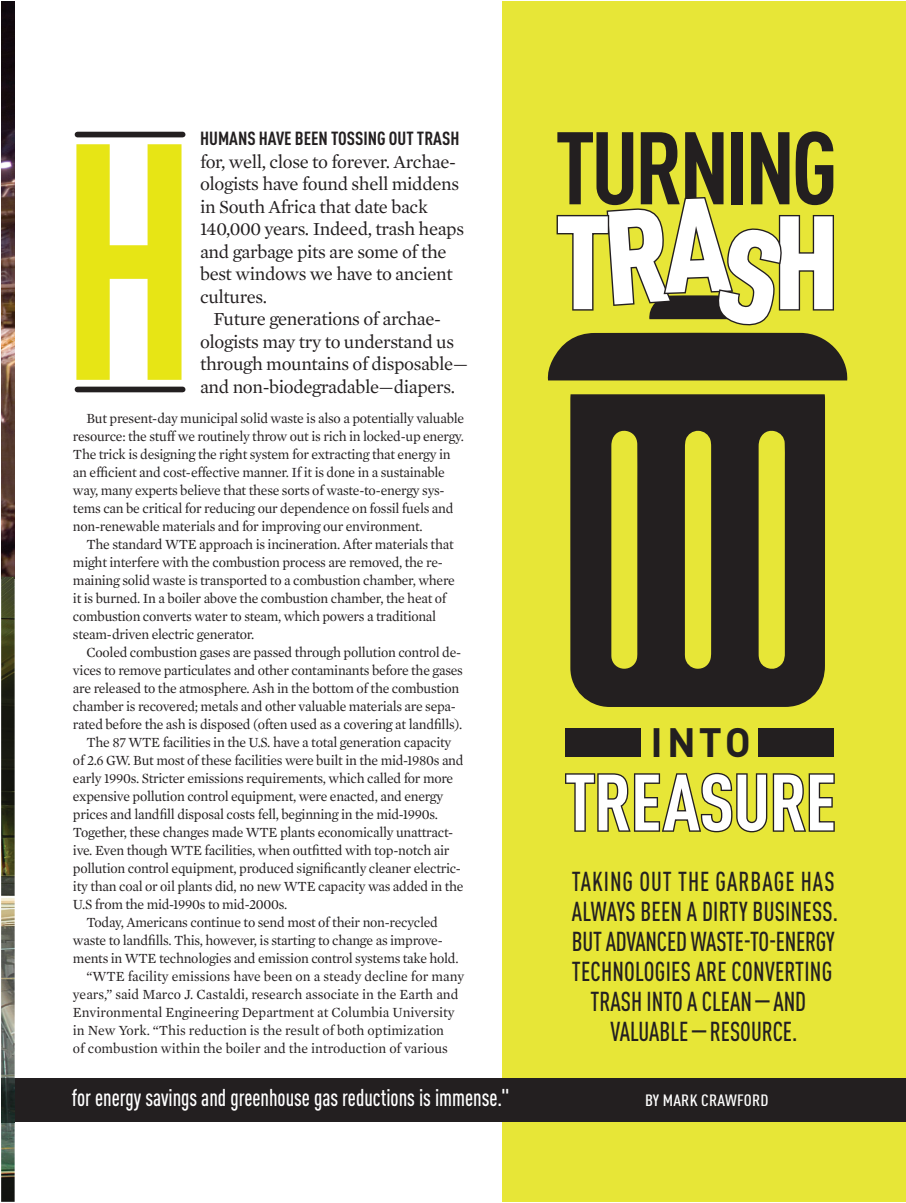
<style>
.page{position:relative;width:906px;height:1203px;background:#fff}
.page>*{position:absolute;margin:0;border:0;box-sizing:border-box;transform-origin:0 0}
.t1{font:336.45px "Bebas Neue";color:#e7e515;scale:.9 1}
.t2{font:900 condensed 130.35px "DINOT";color:#fff}
.t3{font:700 condensed 101.25px "DINOT";letter-spacing:-.04em;color:#231f20}
.t4{font:700 condensed 78.3px "DINOT";letter-spacing:-.01em;color:#fff}
.t5{font:700 40.5px "DINOT";color:#231f20}
.t6{font:500 condensed 27px/30px "DINOT";letter-spacing:.005em;color:#231f20;text-align:center;scale:.9 1}
.t7{font:500 condensed 24px "DINOT";color:#fff;scale:.9 1}
.t8{font:18.75px/22.5px "Mercury Text G1";letter-spacing:-.02em;color:#231f20}
.t9{font:700 condensed 18.75px "DINOT";color:#231f20}
.t10{font:500 condensed 16.2px "DINOT";letter-spacing:.01em;color:#fff;scale:1.11 1}
.t11{font:14.25px/18px "Mercury Text G1";letter-spacing:-.02em;color:#231f20}
.t12{font:14.25px "Mercury Text G1";color:#231f20}
</style>
<div class="page">
<img style="left:1px;top:1px;width:14px;height:575px">
<img style="left:1px;top:576px;width:14px;height:625px">
<div style="left:502px;top:1px;width:403px;height:1200px;background:#e7e637"></div>
<div style="left:15px;top:1078px;width:890px;height:44px;background:#231f20"></div>
<img style="left:1px;top:1078px;width:14px;height:44px">
<svg style="left:565px;top:772px;width:270px;height:61px"></svg>
<svg style="left:570px;top:394px;width:255px;height:313px;fill:#231f20"></svg>
<div style="left:565px;top:728px;width:76px;height:29px;background:#231f20"></div>
<div style="left:758px;top:728px;width:76px;height:29px;background:#231f20"></div>
<div style="left:77px;top:386px;width:106px;height:6px;background:#231f20"></div>
<div style="left:77px;top:132px;width:106px;height:5px;background:#231f20"></div>
<svg style="left:548px;top:197px;width:299px;height:183px"></svg>
<h1 class="t1" style="left:64px;top:79px;width:145px">H</h1>
<h3 class="t9" style="left:200px;top:127px;width:261px">HUMANS HAVE BEEN TOSSING OUT TRASH</h3>
<h3 class="t8" style="left:200px;top:150px;width:265px">for, well, close to forever. Archae&shy;ologists have found shell middens in South Africa that date back<br>140,000 years. Indeed, trash heaps and garbage pits are some of the best windows we have to ancient cultures.</h3>
<h3 class="t8" style="left:200px;top:307px;width:269px;text-indent:14px">Future generations of archae&shy;ologists may try to understand us through mountains of disposable— and non-biodegradable—diapers.</h3>
<p class="t11" style="left:73px;top:409px;width:392px;text-indent:14px">But present-day municipal solid waste is also a potentially valuable resource: the stuff we routinely throw out is rich in locked-up energy.<br>The trick is designing the right system for extracting that energy in an efficient and cost-effective manner. If it is done in a sustainable way, many experts believe that these sorts of waste-to-energy sys&shy;tems can be critical for reducing our dependence on fossil fuels and non-renewable materials and for improving our environment.</p>
<p class="t11" style="left:73px;top:535px;width:383px;text-indent:14px">The standard WTE approach is incineration. After materials that might interfere with the combustion process are removed, the re&shy;maining solid waste is transported to a combustion chamber, where it is burned. In a boiler above the combustion chamber, the heat of combustion converts water to steam, which powers a traditional steam-driven electric generator.</p>
<p class="t11" style="left:86px;top:643px;width:376px">Cooled combustion gases are passed through pollution control de-</p>
<p class="t11" style="left:73px;top:661px;width:391px">vices to remove particulates and other contaminants before the gases</p>
<p class="t11" style="left:73px;top:679px;width:388px">are released to the atmosphere. Ash in the bottom of the combustion</p>
<p class="t11" style="left:73px;top:697px;width:384px">chamber is recovered; metals and other valuable materials are sepa-</p>
<p class="t11" style="left:73px;top:715px;width:391px">rated before the ash is disposed (often used as a covering at landfills).</p>
<p class="t11" style="left:86px;top:733px;width:366px">The 87 WTE facilities in the U.S. have a total generation capacity</p>
<p class="t11" style="left:73px;top:751px;width:392px">of 2.6 GW. But most of these facilities were built in the mid-1980s and</p>
<p class="t11" style="left:73px;top:769px;width:382px">early 1990s. Stricter emissions requirements, which called for more</p>
<p class="t11" style="left:73px;top:787px;width:372px">expensive pollution control equipment, were enacted, and energy</p>
<p class="t11" style="left:73px;top:805px;width:366px">prices and landfill disposal costs fell, beginning in the mid-1990s.</p>
<p class="t11" style="left:73px;top:823px;width:382px">Together, these changes made WTE plants economically unattract-</p>
<p class="t11" style="left:73px;top:841px;width:378px">ive. Even though WTE facilities, when outfitted with top-notch air</p>
<p class="t11" style="left:73px;top:859px;width:389px">pollution control equipment, produced significantly cleaner electric-</p>
<p class="t11" style="left:73px;top:877px;width:392px">ity than coal or oil plants did, no new WTE capacity was added in the</p>
<p class="t11" style="left:73px;top:895px;width:216px">U.S from the mid-1990s to mid-2000s.</p>
<p class="t11" style="left:86px;top:913px;width:353px">Today, Americans continue to send most of their non-recycled</p>
<p class="t11" style="left:73px;top:931px;width:371px">waste to landfills. This, however, is starting to change as improve-</p>
<p class="t11" style="left:73px;top:949px;width:387px">ments in WTE technologies and emission control systems take hold.</p>
<p class="t12" style="left:86px;top:967px;width:379px">“WTE facility emissions have been on a steady decline for many</p>
<p class="t12" style="left:73px;top:985px;width:387px">years,” said Marco J. Castaldi, research associate in the Earth and</p>
<p class="t12" style="left:73px;top:1003px;width:383px">Environmental Engineering Department at Columbia University</p>
<p class="t12" style="left:73px;top:1021px;width:372px">in New York. “This reduction is the result of both optimization</p>
<p class="t12" style="left:73px;top:1039px;width:376px">of combustion within the boiler and the introduction of various</p>
<h3 class="t3" style="left:555px;top:107px;width:284px">TURNING</h3>
<h2 class="t2" style="left:555px;top:181px;width:57px">T</h2>
<h2 class="t2" style="left:773px;top:181px;width:68px">H</h2>
<h3 class="t5" style="left:650px;top:716px;width:102px">INTO</h3>
<h3 class="t4" style="left:564px;top:755px;width:273px">TREASURE</h3>
<h3 class="t6" style="left:572px;top:866px;width:297px">TAKING OUT THE GARBAGE HAS<br>ALWAYS BEEN A DIRTY BUSINESS.<br>BUT ADVANCED WASTE-TO-ENERGY<br>TECHNOLOGIES ARE CONVERTING<br>TRASH INTO A CLEAN—AND<br>VALUABLE—RESOURCE.</h3>
<h3 class="t7" style="left:72px;top:1083px;width:488px">for energy savings and greenhouse gas reductions is immense."</h3>
<p class="t10" style="left:645px;top:1091px;width:113px">BY MARK CRAWFORD</p>
</div>
